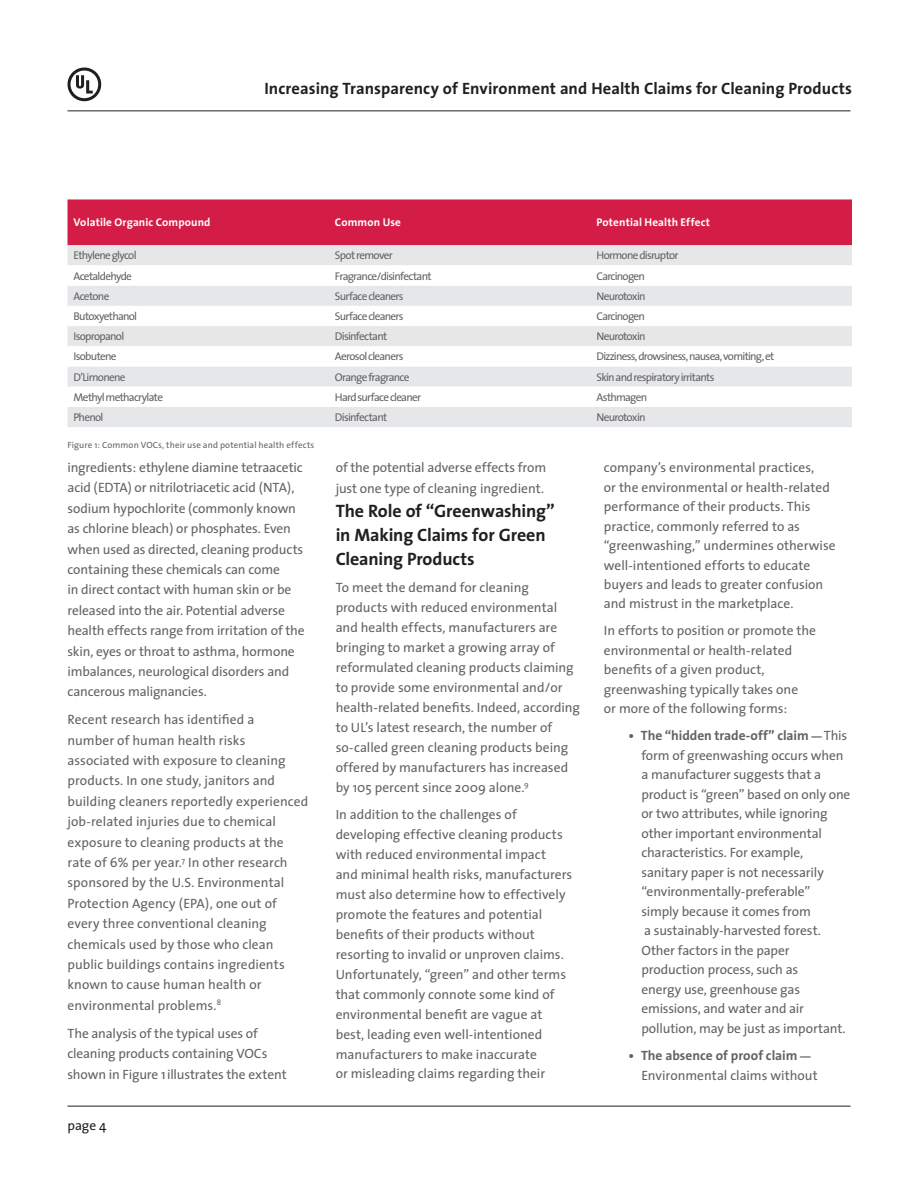
<style>
.page{position:relative;width:918px;height:1188px;background:#fff}
.page>*{position:absolute;margin:0;border:0;box-sizing:border-box;transform-origin:0 0}
.t1{font:700 18px/24px "The Sans";letter-spacing:-.01em;color:#231f20}
.t2{font:700 16.5px "The Sans";letter-spacing:.005em;color:#231f20}
.t3{font:13.5px/20.4px "The Sans";letter-spacing:-.005em;color:#636366}
.t4{font:13.5px "The Sans";color:#231f20}
.t5{font:11.25px "The Sans";letter-spacing:-.065em;color:#636366}
.t6{font:700 11.25px "The Sans";letter-spacing:.01em;color:#fff}
.t7{font:9px "The Sans";letter-spacing:.01em;color:#636366}
.s1{font-weight:700}
.s2{font-weight:700;font-size:10.5px}
</style>
<div class="page">
<hr style="left:68px;top:111px;width:782px;height:1px;background:#231f20">
<hr style="left:68px;top:1106px;width:782px;height:1px;background:#231f20">
<svg style="left:67px;top:67px;width:35px;height:35px"></svg>
<div style="left:68px;top:199px;width:784px;height:46px;background:#d41d46"></div>
<div style="left:68px;top:245px;width:784px;height:182px;background:#e6e7e9"></div>
<svg style="left:68px;top:265px;width:784px;height:142px"></svg>
<p class="t2" style="left:264px;top:74px;width:589px">Increasing Transparency of Environment and Health Claims for Cleaning Products</p>
<p class="t6" style="left:73px;top:213px;width:139px">Volatile Organic Compound</p>
<p class="t6" style="left:335px;top:213px;width:68px">Common Use</p>
<p class="t6" style="left:596px;top:213px;width:115px">Potential Health Effect</p>
<p class="t5" style="left:73px;top:246px;width:65px">Ethylene glycol</p>
<p class="t5" style="left:335px;top:246px;width:59px">Spot remover</p>
<p class="t5" style="left:596px;top:246px;width:84px">Hormone disruptor</p>
<p class="t5" style="left:73px;top:267px;width:60px">Acetaldehyde</p>
<p class="t5" style="left:335px;top:267px;width:98px">Fragrance/disinfectant</p>
<p class="t5" style="left:596px;top:267px;width:50px">Carcinogen</p>
<p class="t5" style="left:73px;top:287px;width:37px">Acetone</p>
<p class="t5" style="left:335px;top:287px;width:70px">Surface cleaners</p>
<p class="t5" style="left:596px;top:287px;width:51px">Neurotoxin</p>
<p class="t5" style="left:73px;top:307px;width:65px">Butoxyethanol</p>
<p class="t5" style="left:335px;top:307px;width:70px">Surface cleaners</p>
<p class="t5" style="left:596px;top:307px;width:50px">Carcinogen</p>
<p class="t5" style="left:73px;top:327px;width:52px">Isopropanol</p>
<p class="t5" style="left:335px;top:327px;width:54px">Disinfectant</p>
<p class="t5" style="left:596px;top:327px;width:51px">Neurotoxin</p>
<p class="t5" style="left:73px;top:347px;width:45px">Isobutene</p>
<p class="t5" style="left:335px;top:347px;width:70px">Aerosol cleaners</p>
<p class="t5" style="left:596px;top:347px;width:179px">Dizziness, drowsiness, nausea, vomiting, et</p>
<p class="t5" style="left:73px;top:368px;width:54px">D’Limonene</p>
<p class="t5" style="left:335px;top:368px;width:76px">Orange fragrance</p>
<p class="t5" style="left:596px;top:368px;width:120px">Skin and respiratory irritants</p>
<p class="t5" style="left:73px;top:388px;width:91px">Methyl methacrylate</p>
<p class="t5" style="left:335px;top:388px;width:88px">Hard surface cleaner</p>
<p class="t5" style="left:596px;top:388px;width:52px">Asthmagen</p>
<p class="t5" style="left:73px;top:408px;width:32px">Phenol</p>
<p class="t5" style="left:335px;top:408px;width:54px">Disinfectant</p>
<p class="t5" style="left:596px;top:408px;width:51px">Neurotoxin</p>
<p class="t7" style="left:68px;top:437px;width:248px">Figure 1: Common VOCs, their use and potential health effects</p>
<p class="t3" style="left:68px;top:457px;width:239px">ingredients: ethylene diamine tetraacetic acid (EDTA) or nitrilotriacetic acid (NTA), sodium hypochlorite (commonly known as chlorine bleach) or phosphates. Even when used as directed, cleaning products containing these chemicals can come<br>in direct contact with human skin or be released into the air. Potential adverse health effects range from irritation of the skin, eyes or throat to asthma, hormone imbalances, neurological disorders and cancerous malignancies.</p>
<p class="t3" style="left:68px;top:709px;width:242px">Recent research has identified a<br>number of human health risks associated with exposure to cleaning products. In one study, janitors and building cleaners reportedly experienced job-related injuries due to chemical exposure to cleaning products at the rate of 6% per year.<sup>7</sup> In other research sponsored by the U.S. Environmental Protection Agency (EPA), one out of every three conventional cleaning chemicals used by those who clean public buildings contains ingredients known to cause human health or environmental problems.<sup>8</sup></p>
<p class="t3" style="left:67px;top:1023px;width:221px">The analysis of the typical uses of cleaning products containing VOCs shown in Figure 1illustrates the extent</p>
<p class="t4" style="left:68px;top:1115px;width:41px">page 4</p>
<p class="t3" style="left:336px;top:457px;width:212px">of the potential adverse effects from just one type of cleaning ingredient.</p>
<h1 class="t1" style="left:336px;top:498px;width:221px">The Role of “Greenwashing” in Making Claims for Green<br>Cleaning Products</h1>
<p class="t3" style="left:336px;top:577px;width:246px;line-height:20px">To meet the demand for cleaning products with reduced environmental and health effects, manufacturers are bringing to market a growing array of reformulated cleaning products claiming to provide some environmental and/or health-related benefits. Indeed, according to UL’s latest research, the number of so-called green cleaning products being offered by manufacturers has increased by 105 percent since 2009 alone.<sup>9</sup></p>
<p class="t3" style="left:336px;top:804px;width:238px;line-height:20px">In addition to the challenges of developing effective cleaning products with reduced environmental impact<br>and minimal health risks, manufacturers must also determine how to effectively promote the features and potential benefits of their products without resorting to invalid or unproven claims.<br>Unfortunately, “green” and other terms that commonly connote some kind of environmental benefit are vague at best, leading even well-intentioned manufacturers to make inaccurate<br>or misleading claims regarding their</p>
<p class="t3" style="left:604px;top:457px;width:233px;line-height:19.5px">company’s environmental practices,<br>or the environmental or health-related performance of their products. This practice, commonly referred to as “greenwashing,” undermines otherwise well-intentioned efforts to educate buyers and leads to greater confusion and mistrust in the marketplace.</p>
<p class="t3" style="left:604px;top:621px;width:214px;line-height:19.5px">In efforts to position or promote the environmental or health-related benefits of a given product, greenwashing typically takes one<br>or more of the following forms:</p>
<p class="t3" style="left:641px;top:726px;width:211px;line-height:19.5px;text-indent:-13px"><span class="s1">• The “hidden trade-off” claim</span> <span class="s2">—</span> This form of greenwashing occurs when a manufacturer suggests that a product is “green” based on only one or two attributes, while ignoring other important environmental characteristics. For example, sanitary paper is not necessarily “environmentally-preferable” simply because it comes from<br>a sustainably-harvested forest.<br>Other factors in the paper production process, such as<br>energy use, greenhouse gas emissions, and water and air pollution, may be just as important.</p>
<p class="t3" style="left:641px;top:1045px;width:178px;text-indent:-13px"><span class="s1">• The absence of proof claim</span> <span class="s2">—<br></span>Environmental claims without</p>
</div>
